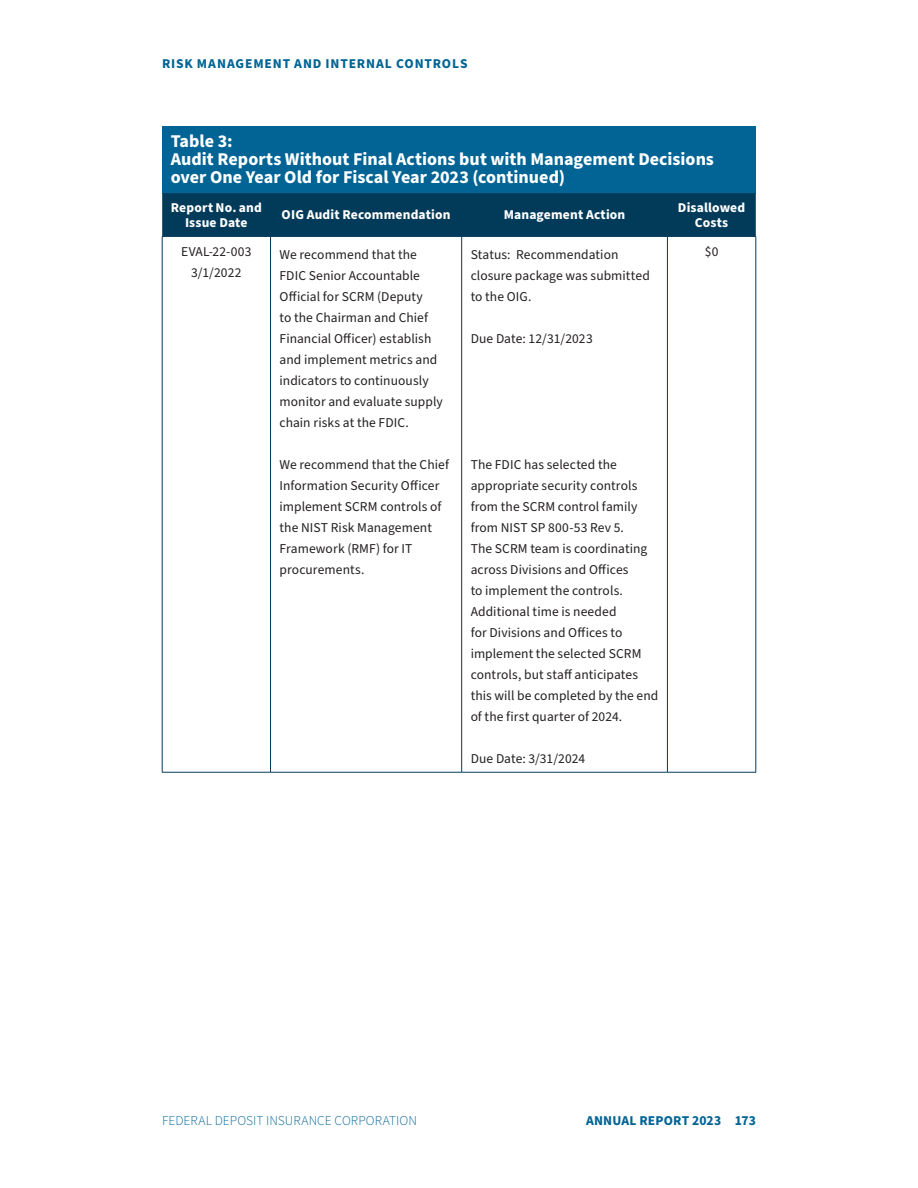
<style>
.page{position:relative;width:918px;height:1188px;background:#fff}
.page>*{position:absolute;margin:0;border:0;box-sizing:border-box;transform-origin:0 0}
.t1{font:700 18px/18px "Source Sans Pro";color:#fff}
.t2{font:13.5px/21px "Source Sans Pro";letter-spacing:.005em;color:#231f20}
.t3{font:700 13.5px/15px "Source Sans Pro";letter-spacing:.01em;color:#fff;text-align:center}
.t4{font:300 13.5px "Source Sans Pro";letter-spacing:.005em;color:#016495}
.t5{font:700 13.5px "Source Sans Pro";letter-spacing:.06em;color:#016495}
.t6{font:700 13.5px "Source Sans Pro";letter-spacing:.015em;color:#016495}
</style>
<div class="page">
<div style="left:162px;top:126px;width:594px;height:67px;background:#016495"></div>
<div style="left:162px;top:193px;width:594px;height:43px;background:#023b5a"></div>
<hr style="left:162px;top:236px;width:109px;height:1px;background:#023b5a">
<hr style="left:270px;top:193px;width:1px;height:43px;background:#023b5a">
<hr style="left:461px;top:193px;width:1px;height:43px;background:#023b5a">
<hr style="left:271px;top:236px;width:191px;height:1px;background:#023b5a">
<hr style="left:462px;top:236px;width:205px;height:1px;background:#023b5a">
<hr style="left:667px;top:193px;width:1px;height:43px;background:#023b5a">
<hr style="left:667px;top:236px;width:89px;height:1px;background:#023b5a">
<hr style="left:162px;top:237px;width:1px;height:535px;background:#023b5a">
<hr style="left:270px;top:237px;width:1px;height:535px;background:#023b5a">
<hr style="left:461px;top:237px;width:1px;height:535px;background:#023b5a">
<hr style="left:162px;top:772px;width:109px;height:1px;background:#023b5a">
<hr style="left:271px;top:772px;width:191px;height:1px;background:#023b5a">
<hr style="left:462px;top:772px;width:205px;height:1px;background:#023b5a">
<hr style="left:667px;top:237px;width:1px;height:535px;background:#023b5a">
<hr style="left:756px;top:237px;width:1px;height:535px;background:#023b5a">
<hr style="left:667px;top:772px;width:89px;height:1px;background:#023b5a">
<p class="t5" style="left:162px;top:55px;width:307px">RISK MANAGEMENT AND INTERNAL CONTROLS</p>
<h1 class="t1" style="left:171px;top:133px;width:545px">Table 3:<br>Audit Reports Without Final Actions but with Management Decisions over One Year Old for Fiscal Year 2023 (continued)</h1>
<p class="t3" style="left:171px;top:200px;width:93px">Report No. and<br>Issue Date</p>
<p class="t3" style="left:282px;top:208px;width:170px">OIG Audit Recommendation</p>
<p class="t3" style="left:504px;top:208px;width:123px">Management Action</p>
<p class="t3" style="left:678px;top:200px;width:69px">Disallowed<br>Costs</p>
<p class="t2" style="left:181px;top:241px;width:72px;text-align:center">EVAL-22-003<br>3/1/2022</p>
<p class="t2" style="left:280px;top:245px;width:165px">We recommend that the<br>FDIC Senior Accountable<br>Official for SCRM (Deputy<br>to the Chairman and Chief<br>Financial Officer) establish and implement metrics and indicators to continuously monitor and evaluate supply chain risks at the FDIC.</p>
<p class="t2" style="left:280px;top:455px;width:171px">We recommend that the Chief<br>Information Security Officer implement SCRM controls of the NIST Risk Management<br>Framework (RMF) for IT procurements.</p>
<p class="t2" style="left:705px;top:241px;width:15px">$0</p>
<p class="t2" style="left:471px;top:245px;width:181px">Status: Recommendation closure package was submitted to the OIG.</p>
<p class="t2" style="left:471px;top:329px;width:124px">Due Date: 12/31/2023</p>
<p class="t2" style="left:471px;top:455px;width:189px">The FDIC has selected the appropriate security controls from the SCRM control family from NIST SP 800-53 Rev 5.<br>The SCRM team is coordinating across Divisions and Offices<br>to implement the controls.<br>Additional time is needed<br>for Divisions and Offices to implement the selected SCRM controls, but staff anticipates this will be completed by the end of the first quarter of 2024.</p>
<p class="t2" style="left:471px;top:749px;width:116px">Due Date: 3/31/2024</p>
<p class="t4" style="left:162px;top:1111px;width:257px">FEDERAL DEPOSIT INSURANCE CORPORATION</p>
<p class="t6" style="left:586px;top:1111px;width:171px">ANNUAL REPORT 2023 173</p>
</div>
